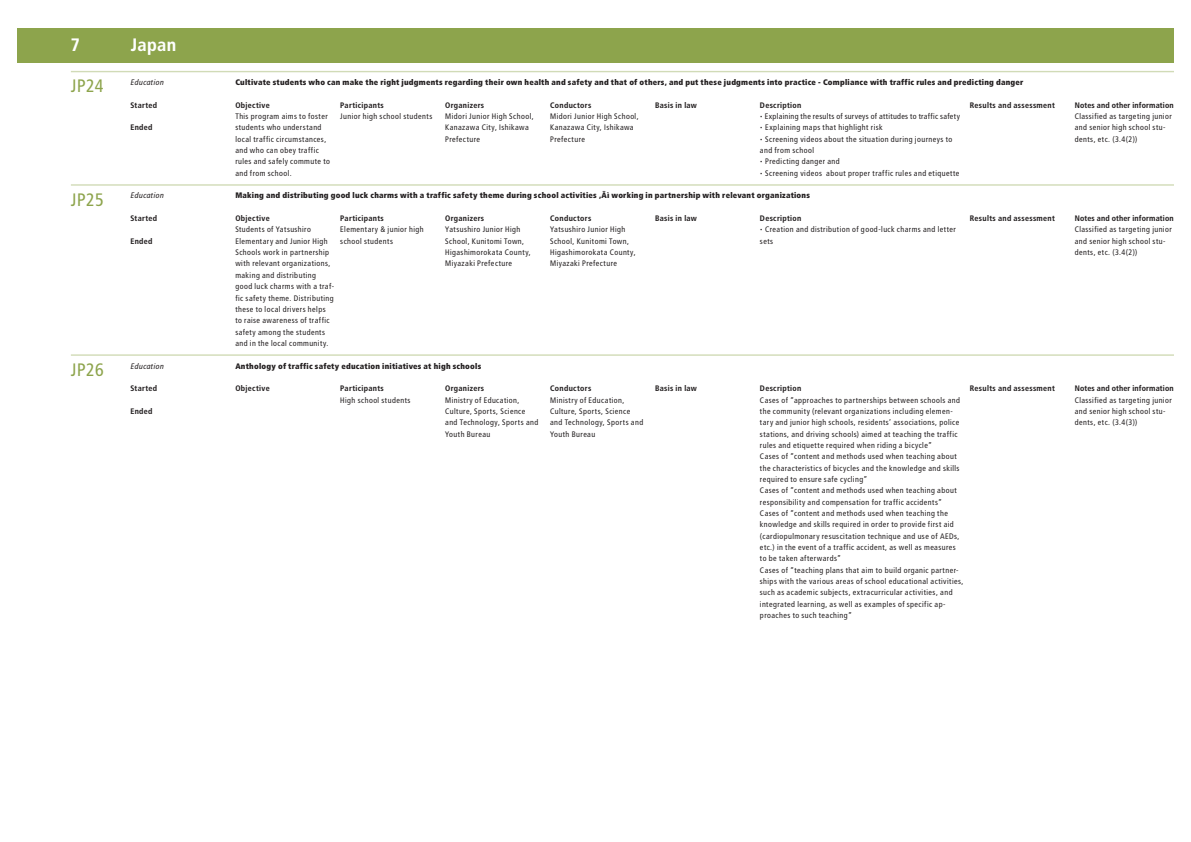
<style>
.page{position:relative;width:1191px;height:842px;background:#fff}
.page>*{position:absolute;margin:0;border:0;box-sizing:border-box;transform-origin:0 0}
.ID{font:18px "Transit OTF";letter-spacing:-.01em;color:#8da44c}
.ID-2{font:700 18px "Transit OTF";color:#fff}
.t1{font:8px/11.3px "Transit OTF";letter-spacing:.015em;color:#231f20}
.t2{font:900 8px "Transit OTF";letter-spacing:.025em;color:#231f20}
.Detail_Title{font:700 8px "Transit OTF";letter-spacing:.02em;color:#231f20}
.Detail_Title-2{font:700 8px "Transit OTF";color:#231f20}
.t3{font:8px "Transit OTF";letter-spacing:-.005em;color:#231f20}
.Category{font:italic 8px "Transit OTF";letter-spacing:.015em;color:#231f20}
</style>
<div class="page">
<div style="left:17px;top:28px;width:1157px;height:34px;background:#8da44c"></div>
<hr style="left:71px;top:71px;width:1103px;height:1px;background:#d1dbb7">
<hr style="left:71px;top:184px;width:1103px;height:2px;background:#d1dbb7">
<hr style="left:71px;top:354px;width:1103px;height:2px;background:#d1dbb7">
<p class="ID-2" style="left:71px;top:34px;width:11px">7</p>
<p class="ID-2" style="left:131px;top:34px;width:47px">Japan</p>
<p class="ID" style="left:71px;top:75px;width:35px">JP24</p>
<p class="Category" style="left:130px;top:78px;width:35px">Education</p>
<p class="Detail_Title" style="left:130px;top:100px;width:28px">Started</p>
<p class="Detail_Title" style="left:130px;top:123px;width:24px">Ended</p>
<p class="ID" style="left:71px;top:189px;width:35px">JP25</p>
<p class="Category" style="left:130px;top:191px;width:35px">Education</p>
<p class="Detail_Title" style="left:130px;top:214px;width:28px">Started</p>
<p class="Detail_Title" style="left:130px;top:236px;width:24px">Ended</p>
<p class="ID" style="left:71px;top:359px;width:35px">JP26</p>
<p class="Category" style="left:130px;top:361px;width:35px">Education</p>
<p class="Detail_Title" style="left:130px;top:384px;width:28px">Started</p>
<p class="Detail_Title" style="left:130px;top:406px;width:24px">Ended</p>
<p class="t2" style="left:235px;top:77px;width:789px">Cultivate students who can make the right judgments regarding their own health and safety and that of others, and put these judgments into practice - Compliance with traffic rules and predicting danger</p>
<p class="Detail_Title" style="left:235px;top:100px;width:36px">Objective</p>
<p class="t1" style="left:235px;top:111px;width:96px">This program aims to foster students who understand local traffic circumstances, and who can obey traffic rules and safely commute to and from school.</p>
<p class="Detail_Title" style="left:655px;top:100px;width:44px">Basis in law</p>
<p class="Detail_Title" style="left:969px;top:100px;width:87px">Results and assessment</p>
<p class="Detail_Title-2" style="left:1074px;top:100px;width:101px">Notes and other information</p>
<p class="t1" style="left:1074px;top:111px;width:99px">Classified as targeting junior and senior high school stu&shy;dents, etc. (3.4(2))</p>
<p class="Detail_Title" style="left:550px;top:100px;width:43px">Conductors</p>
<p class="t1" style="left:550px;top:111px;width:90px">Midori Junior High School,<br>Kanazawa City, Ishikawa<br>Prefecture</p>
<p class="Detail_Title" style="left:340px;top:100px;width:45px">Participants</p>
<p class="t1" style="left:340px;top:111px;width:94px">Junior high school students</p>
<p class="Detail_Title" style="left:445px;top:100px;width:41px">Organizers</p>
<p class="t1" style="left:445px;top:111px;width:90px">Midori Junior High School,<br>Kanazawa City, Ishikawa<br>Prefecture</p>
<p class="Detail_Title" style="left:760px;top:100px;width:43px">Description</p>
<p class="t3" style="left:760px;top:112px;width:202px">• Explaining the results of surveys of attitudes to traffic safety</p>
<p class="t1" style="left:760px;top:122px;width:124px">• Explaining maps that highlight risk</p>
<p class="t1" style="left:760px;top:133px;width:194px">• Screening videos about the situation during journeys to and from school</p>
<p class="t1" style="left:760px;top:156px;width:82px">• Predicting danger and</p>
<p class="t1" style="left:760px;top:167px;width:201px">• Screening videos about proper traffic rules and etiquette</p>
<p class="t2" style="left:235px;top:191px;width:576px">Making and distributing good luck charms with a traffic safety theme during school activities ‚Äì working in partnership with relevant organizations</p>
<p class="Detail_Title" style="left:235px;top:214px;width:36px">Objective</p>
<p class="t1" style="left:235px;top:224px;width:100px">Students of Yatsushiro<br>Elementary and Junior High<br>Schools work in partnership with relevant organizations, making and distributing good luck charms with a traf&shy;fic safety theme. Distributing these to local drivers helps to raise awareness of traffic safety among the students and in the local community.</p>
<p class="Detail_Title" style="left:655px;top:214px;width:44px">Basis in law</p>
<p class="Detail_Title" style="left:969px;top:214px;width:87px">Results and assessment</p>
<p class="Detail_Title-2" style="left:1074px;top:214px;width:101px">Notes and other information</p>
<p class="t1" style="left:1074px;top:224px;width:99px">Classified as targeting junior and senior high school stu&shy;dents, etc. (3.4(2))</p>
<p class="Detail_Title" style="left:550px;top:214px;width:43px">Conductors</p>
<p class="t1" style="left:550px;top:224px;width:87px">Yatsushiro Junior High<br>School, Kunitomi Town,<br>Higashimorokata County,<br>Miyazaki Prefecture</p>
<p class="Detail_Title" style="left:340px;top:214px;width:45px">Participants</p>
<p class="t1" style="left:340px;top:224px;width:85px">Elementary &amp; junior high school students</p>
<p class="Detail_Title" style="left:445px;top:214px;width:41px">Organizers</p>
<p class="t1" style="left:445px;top:224px;width:87px">Yatsushiro Junior High<br>School, Kunitomi Town,<br>Higashimorokata County,<br>Miyazaki Prefecture</p>
<p class="Detail_Title" style="left:760px;top:214px;width:43px">Description</p>
<p class="t1" style="left:760px;top:224px;width:198px">• Creation and distribution of good-luck charms and letter sets</p>
<p class="t2" style="left:235px;top:361px;width:247px">Anthology of traffic safety education initiatives at high schools</p>
<p class="Detail_Title" style="left:235px;top:384px;width:36px">Objective</p>
<p class="Detail_Title" style="left:340px;top:384px;width:45px">Participants</p>
<p class="t1" style="left:340px;top:394px;width:72px">High school students</p>
<p class="Detail_Title" style="left:445px;top:384px;width:41px">Organizers</p>
<p class="t1" style="left:445px;top:394px;width:95px">Ministry of Education,<br>Culture, Sports, Science and Technology, Sports and<br>Youth Bureau</p>
<p class="Detail_Title" style="left:550px;top:384px;width:43px">Conductors</p>
<p class="t1" style="left:550px;top:394px;width:95px">Ministry of Education,<br>Culture, Sports, Science and Technology, Sports and<br>Youth Bureau</p>
<p class="Detail_Title" style="left:655px;top:384px;width:44px">Basis in law</p>
<p class="Detail_Title" style="left:969px;top:384px;width:87px">Results and assessment</p>
<p class="Detail_Title-2" style="left:1074px;top:384px;width:101px">Notes and other information</p>
<p class="t1" style="left:1074px;top:394px;width:99px">Classified as targeting junior and senior high school stu&shy;dents, etc. (3.4(3))</p>
<p class="Detail_Title" style="left:760px;top:384px;width:43px">Description</p>
<p class="t1" style="left:760px;top:394px;width:202px">Cases of “approaches to partnerships between schools and the community (relevant organizations including elemen&shy;tary and junior high schools, residents’ associations, police stations, and driving schools) aimed at teaching the traffic rules and etiquette required when riding a bicycle”</p>
<p class="t1" style="left:760px;top:451px;width:201px">Cases of “content and methods used when teaching about the characteristics of bicycles and the knowledge and skills required to ensure safe cycling”</p>
<p class="t1" style="left:760px;top:485px;width:199px">Cases of “content and methods used when teaching about responsibility and compensation for traffic accidents”</p>
<p class="t1" style="left:760px;top:508px;width:201px">Cases of “content and methods used when teaching the knowledge and skills required in order to provide first aid (cardiopulmonary resuscitation technique and use of AEDs, etc.) in the event of a traffic accident, as well as measures to be taken afterwards”</p>
<p class="t1" style="left:760px;top:564px;width:205px">Cases of “teaching plans that aim to build organic partner&shy;ships with the various areas of school educational activities, such as academic subjects, extracurricular activities, and integrated learning, as well as examples of specific ap&shy;proaches to such teaching”</p>
</div>
